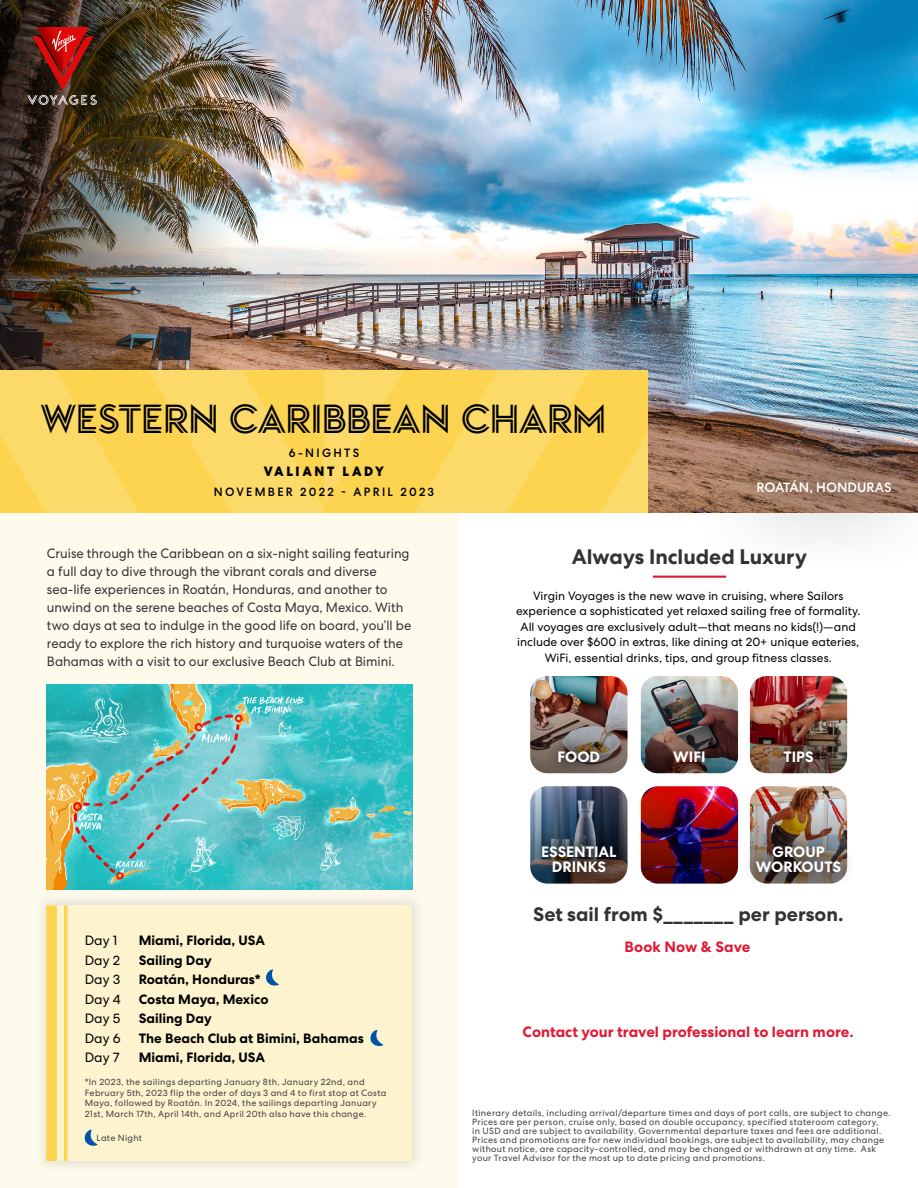
<style>
.page{position:relative;width:918px;height:1188px;background:#fff}
.page>*{position:absolute;margin:0;border:0;box-sizing:border-box;transform-origin:0 0}
.t1{font:40.5px "Voyages Headline";color:#000}
.t2{font:700 21px "VV Centra 2";color:#333}
.t3{font:700 19.5px "VV Centra 2";color:#333}
.t4{font:700 15px "VV Centra 2";color:#e11834}
.t5{font:700 15px/15px "VV Centra 2";color:#fff;text-align:center}
.t6{font:13.5px/18px "VV Centra 2";color:#333;scale:.96 1}
.t7{font:700 13.5px "VV Centra 2";color:#000}
.t8{font:13.5px "VV Centra 2";color:#000}
.t9{font:500 13.5px "VV Centra 2";color:#fff}
.t10{font:800 13.5px "VV Centra 2";letter-spacing:.2em;color:#000;scale:.96 1}
.t11{font:12px/15.6px "VV Centra 2";color:#000;text-align:center}
.t12{font:500 12px "VV Centra 2";letter-spacing:.2em;color:#000;scale:.96 1}
.t13{font:9px/9px "VV Centra 2";letter-spacing:.035em;color:#414042}
</style>
<div class="page">
<img style="left:233px;top:0;width:685px;height:513px">
<img style="left:0;top:0;width:233px;height:370px">
<img style="left:27px;top:27px;width:70px;height:78px">
<div style="left:0;top:513px;width:459px;height:675px;background:#fefbed"></div>
<img style="left:47px;top:684px;width:365px;height:206px">
<div style="left:681px;top:400px;width:237px;height:174px;background:#333334;opacity:.5"></div>
<div style="left:32px;top:890px;width:395px;height:286px;background:#000;opacity:.6"></div>
<div style="left:47px;top:906px;width:365px;height:255px;background:#fdf3ce"></div>
<div style="left:0;top:370px;width:648px;height:143px;background:linear-gradient(to bottom,#fcd75c,#fcd75c)"></div>
<svg style="left:64px;top:906px;width:4px;height:255px"></svg>
<div style="left:46px;top:906px;width:11px;height:255px;background:#fcd44f"></div>
<div style="left:652px;top:846px;width:82px;height:40px;background:#000;opacity:.9"></div>
<hr style="left:653px;top:576px;width:73px;height:2px;background:#e11834">
<img style="left:530px;top:676px;width:97px;height:97px">
<img style="left:750px;top:676px;width:97px;height:97px">
<img style="left:641px;top:676px;width:97px;height:97px">
<img style="left:641px;top:786px;width:97px;height:97px">
<img style="left:750px;top:676px;width:97px;height:97px;border-radius:17px">
<img style="left:750px;top:786px;width:97px;height:97px;border-radius:17px">
<img style="left:641px;top:676px;width:97px;height:97px;border-radius:17px">
<img style="left:641px;top:786px;width:97px;height:97px;border-radius:17px">
<img style="left:530px;top:676px;width:97px;height:97px;border-radius:17px">
<svg style="left:530px;top:786px;width:97px;height:97px;background:#4c5c74"></svg>
<div style="left:544px;top:736px;width:69px;height:40px;background:#000;opacity:.9"></div>
<div style="left:770px;top:735px;width:57px;height:41px;background:#000;opacity:.9"></div>
<div style="left:660px;top:736px;width:59px;height:40px;background:#000;opacity:.9"></div>
<div style="left:742px;top:831px;width:113px;height:55px;background:#000;opacity:.9"></div>
<div style="left:528px;top:831px;width:102px;height:55px;background:#000;opacity:.9"></div>
<svg style="left:266px;top:969px;width:13px;height:17px"></svg>
<svg style="left:84px;top:1130px;width:14px;height:16px"></svg>
<svg style="left:370px;top:1030px;width:14px;height:17px"></svg>
<h1 class="t1" style="left:41px;top:394px;width:567px">WESTERN CARIBBEAN CHARM</h1>
<h3 class="t12" style="left:289px;top:446px;width:75px">6-NIGHTS</h3>
<h3 class="t10" style="left:264px;top:463px;width:127px">VALIANT LADY</h3>
<h3 class="t12" style="left:214px;top:485px;width:231px">NOVEMBER 2022 - APRIL 2023</h3>
<h3 class="t9" style="left:756px;top:480px;width:137px">ROATÁN, HONDURAS</h3>
<p class="t6" style="left:47px;top:545px;width:381px">Cruise through the Caribbean on a six-night sailing featuring a full day to dive through the vibrant corals and diverse sea-life experiences in Roatán, Honduras, and another to unwind on the serene beaches of Costa Maya, Mexico. With two days at sea to indulge in the good life on board, you’ll be ready to explore the rich history and turquoise waters of the Bahamas with a visit to our exclusive Beach Club at Bimini.</p>
<h3 class="t8" style="left:85px;top:933px;width:34px">Day 1</h3>
<h3 class="t7" style="left:139px;top:933px;width:128px">Miami, Florida, USA</h3>
<h3 class="t8" style="left:85px;top:952px;width:37px">Day 2</h3>
<h3 class="t7" style="left:139px;top:952px;width:75px">Sailing Day</h3>
<h3 class="t8" style="left:85px;top:972px;width:37px">Day 3</h3>
<h3 class="t7" style="left:139px;top:972px;width:123px">Roatán, Honduras*</h3>
<h3 class="t8" style="left:85px;top:991px;width:38px">Day 4</h3>
<h3 class="t7" style="left:139px;top:991px;width:131px">Costa Maya, Mexico</h3>
<h3 class="t8" style="left:85px;top:1011px;width:37px">Day 5</h3>
<h3 class="t7" style="left:139px;top:1011px;width:75px">Sailing Day</h3>
<h3 class="t8" style="left:85px;top:1030px;width:38px">Day 6</h3>
<h3 class="t7" style="left:139px;top:1030px;width:227px">The Beach Club at Bimini, Bahamas</h3>
<h3 class="t8" style="left:85px;top:1050px;width:37px">Day 7</h3>
<h3 class="t7" style="left:139px;top:1050px;width:128px">Miami, Florida, USA</h3>
<p class="t13" style="left:85px;top:1077px;width:303px;line-height:10.5px">*In 2023, the sailings departing January 8th, January 22nd, and February 5th, 2023 flip the order of days 3 and 4 to first stop at Costa Maya, followed by Roatán. In 2024, the sailings departing January 21st, March 17th, April 14th, and April 20th also have this change.</p>
<p class="t13" style="left:97px;top:1133px;width:47px">Late Night</p>
<h2 class="t2" style="left:572px;top:544px;width:237px">Always Included Luxury</h2>
<p class="t11" style="left:516px;top:588px;width:346px">Virgin Voyages is the new wave in cruising, where Sailors experience a sophisticated yet relaxed sailing free of formality.<br>All voyages are exclusively adult—that means no kids(!)—and include over $600 in extras, like dining at 20+ unique eateries, WiFi, essential drinks, tips, and group fitness classes.</p>
<h3 class="t5" style="left:558px;top:749px;width:44px">FOOD</h3>
<h3 class="t5" style="left:673px;top:749px;width:34px">WIFI</h3>
<h3 class="t5" style="left:783px;top:749px;width:32px">TIPS</h3>
<h3 class="t5" style="left:541px;top:844px;width:77px">ESSENTIAL<br>DRINKS</h3>
<h3 class="t5" style="left:756px;top:844px;width:87px">GROUP<br>WORKOUTS</h3>
<h3 class="t3" style="left:533px;top:902px;width:312px">Set sail from $_______ per person.</h3>
<h3 class="t4" style="left:625px;top:938px;width:127px">Book Now &amp; Save</h3>
<h3 class="t4" style="left:523px;top:1023px;width:333px">Contact your travel professional to learn more.</h3>
<p class="t13" style="left:472px;top:1108px;width:420px">Itinerary details, including arrival/departure times and days of port calls, are subject to change.<br>Prices are per person, cruise only, based on double occupancy, specified stateroom category,<br>in USD and are subject to availability. Governmental departure taxes and fees are additional.<br>Prices and promotions are for new individual bookings, are subject to availability, may change without notice, are capacity-controlled, and may be changed or withdrawn at any time. Ask your Travel Advisor for the most up to date pricing and promotions.</p>
</div>
